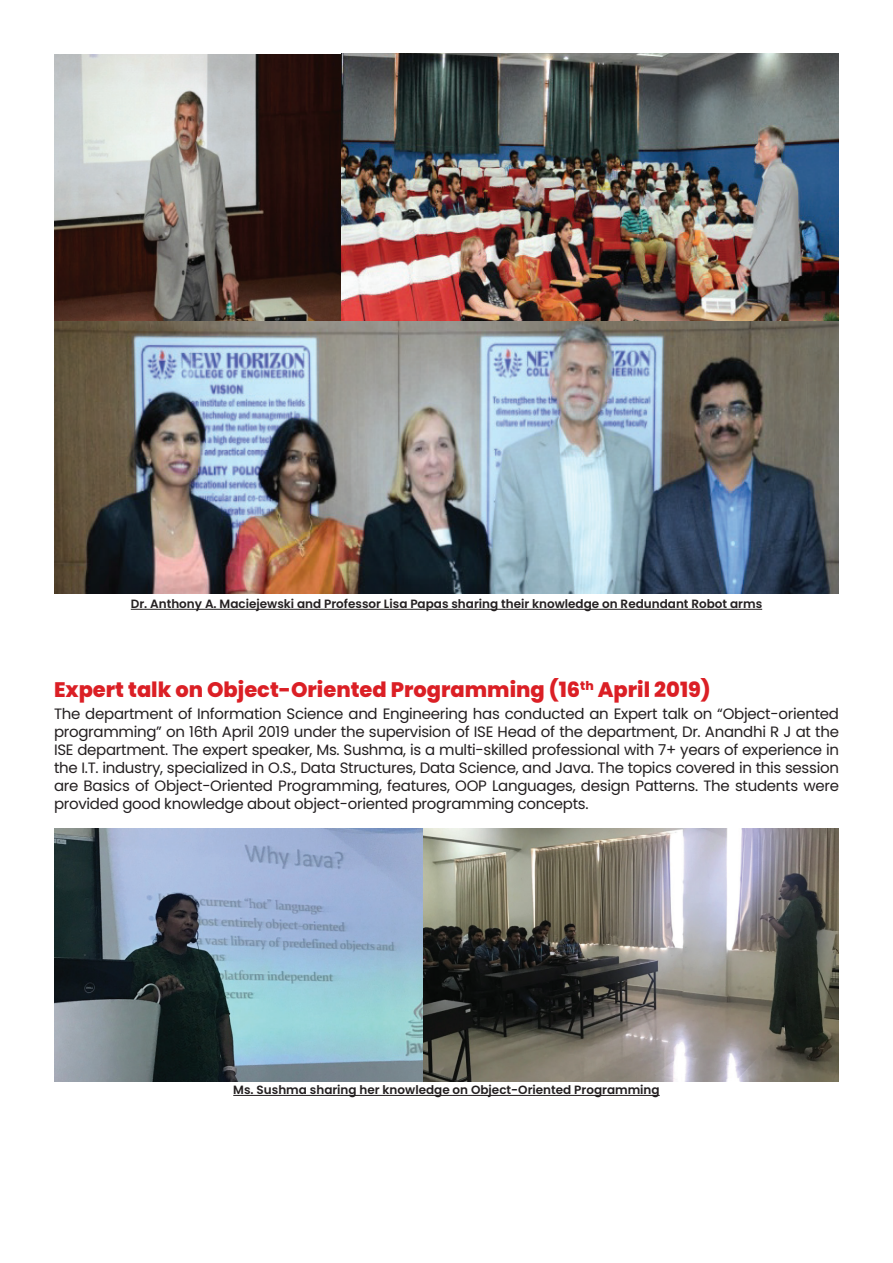
<style>
.page{position:relative;width:893px;height:1263px;background:#fff}
.page>*{position:absolute;margin:0;border:0;box-sizing:border-box;transform-origin:0 0}
.t1{font:800 21px "Poppins";color:#db1f25}
.t2{font:15px/18px "Poppins";letter-spacing:-.02em;color:#231f20;text-align:justify}
.t3{font:600 12px "Poppins";color:#231f20}
</style>
<div class="page">
<hr style="left:131px;top:609px;width:631px;height:1px;background:#231f20">
<hr style="left:233px;top:1095px;width:427px;height:1px;background:#231f20">
<img style="left:54px;top:55px;width:288px;height:266px">
<img style="left:342px;top:53px;width:497px;height:268px">
<img style="left:54px;top:321px;width:784px;height:272px">
<img style="left:54px;top:828px;width:785px;height:253px">
<p class="t3" style="left:131px;top:597px;width:633px">Dr. Anthony A. Maciejewski and Professor Lisa Papas sharing their knowledge on Redundant Robot arms</p>
<h1 class="t1" style="left:54px;top:677px;width:658px">Expert talk on Object-Oriented Programming (16<sup>th</sup> April 2019)</h1>
<p class="t2" style="left:54px;top:704px;width:786px">The department of Information Science and Engineering has conducted an Expert talk on “Object-oriented programming” on 16th April 2019 under the supervision of ISE Head of the department, Dr. Anandhi R J at the ISE department. The expert speaker, Ms. Sushma, is a multi-skilled professional with 7+ years of experience in the I.T. industry, specialized in O.S., Data Structures, Data Science, and Java. The topics covered in this session are Basics of Object-Oriented Programming, features, OOP Languages, design Patterns. The students were provided good knowledge about object-oriented programming concepts.</p>
<p class="t3" style="left:233px;top:1083px;width:428px">Ms. Sushma sharing her knowledge on Object-Oriented Programming</p>
</div>
